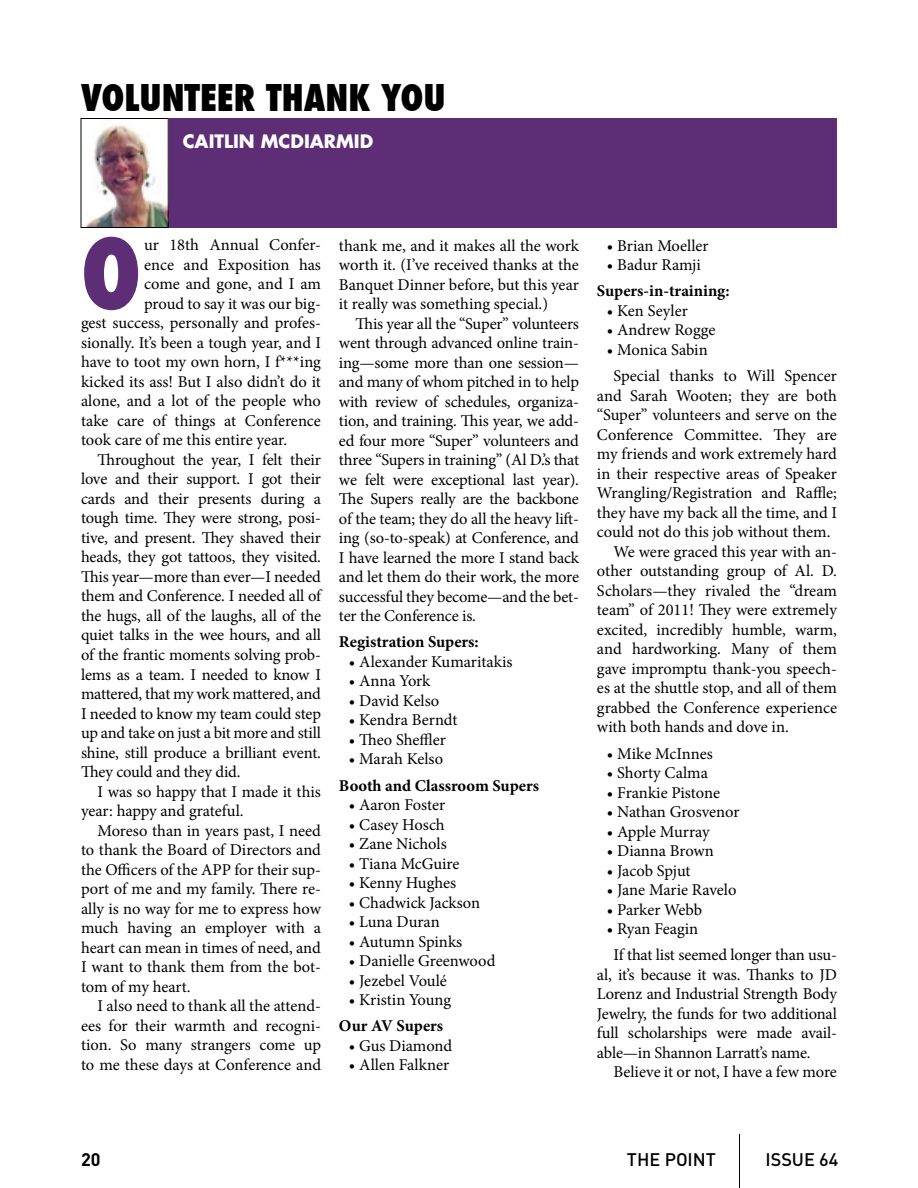
<style>
.page{position:relative;width:918px;height:1188px;background:#fff}
.page>*{position:absolute;margin:0;border:0;box-sizing:border-box;transform-origin:0 0}
.t1{font:800 condensed 94.05px "Futura";color:#5d2d75}
.t2{font:800 condensed 36px "Futura";color:#000}
.t3{font:700 18px "Futura";color:#fff}
.t4{font:500 18px "DIN";color:#000}
.t5{font:700 18px "DIN";color:#000}
.t6{font:16.5px/19.5px "Minion Pro";letter-spacing:-.005em;color:#000;text-align:justify}
.t7{font:700 16.5px "Minion Pro";color:#000}
</style>
<div class="page">
<hr style="left:739px;top:1134px;width:1px;height:54px;background:#000">
<div style="left:81px;top:118px;width:756px;height:110px;background:#5d2d75"></div>
<img style="left:83px;top:120px;width:83px;height:106px">
<div style="left:81px;top:118px;width:87px;height:110px;border:1px solid #000"></div>
<h2 class="t2" style="left:81px;top:73px;width:366px">VOLUNTEER THANK YOU</h2>
<p class="t3" style="left:183px;top:128px;width:94px">CAITLIN MCD</p>
<p class="t3" style="left:304px;top:128px;width:71px">IARMID</p>
<h1 class="t1" style="left:81px;top:210px;width:55px">O</h1>
<p class="t6" style="left:144px;top:235px;width:178px">ur 18th Annual Confer-</p>
<p class="t6" style="left:144px;top:255px;width:178px">ence and Exposition has</p>
<p class="t6" style="left:144px;top:275px;width:178px">come and gone, and I am</p>
<p class="t6" style="left:144px;top:294px;width:178px">proud to say it was our big-</p>
<p class="t6" style="left:81px;top:314px;width:241px">gest success, personally and profes-</p>
<p class="t6" style="left:81px;top:333px;width:242px">sionally. It’s been a tough year, and I</p>
<p class="t6" style="left:81px;top:353px;width:242px">have to toot my own horn, I f***ing</p>
<p class="t6" style="left:81px;top:372px;width:241px">kicked its ass! But I also didn’t do it</p>
<p class="t6" style="left:81px;top:392px;width:242px">alone, and a lot of the people who</p>
<p class="t6" style="left:81px;top:411px;width:241px">take care of things at Conference</p>
<p class="t6" style="left:81px;top:431px;width:208px">took care of me this entire year.</p>
<p class="t6" style="left:98px;top:450px;width:225px">Throughout the year, I felt their</p>
<p class="t6" style="left:81px;top:470px;width:242px">love and their support. I got their</p>
<p class="t6" style="left:81px;top:489px;width:241px">cards and their presents during a</p>
<p class="t6" style="left:81px;top:509px;width:242px">tough time. They were strong, posi-</p>
<p class="t6" style="left:81px;top:528px;width:242px">tive, and present. They shaved their</p>
<p class="t6" style="left:81px;top:548px;width:242px">heads, they got tattoos, they visited.</p>
<p class="t6" style="left:81px;top:567px;width:241px">This year—more than ever—I needed</p>
<p class="t6" style="left:81px;top:587px;width:242px">them and Conference. I needed all of</p>
<p class="t6" style="left:81px;top:606px;width:242px">the hugs, all of the laughs, all of the</p>
<p class="t6" style="left:81px;top:626px;width:241px">quiet talks in the wee hours, and all</p>
<p class="t6" style="left:81px;top:645px;width:241px">of the frantic moments solving prob-</p>
<p class="t6" style="left:81px;top:665px;width:241px">lems as a team. I needed to know I</p>
<p class="t6" style="left:81px;top:684px;width:242px">mattered, that my work mattered, and</p>
<p class="t6" style="left:81px;top:704px;width:241px">I needed to know my team could step</p>
<p class="t6" style="left:81px;top:723px;width:242px">up and take on just a bit more and still</p>
<p class="t6" style="left:81px;top:743px;width:241px">shine, still produce a brilliant event.</p>
<p class="t6" style="left:81px;top:762px;width:161px">They could and they did.</p>
<p class="t6" style="left:98px;top:782px;width:225px">I was so happy that I made it this</p>
<p class="t6" style="left:81px;top:801px;width:164px">year: happy and grateful.</p>
<p class="t6" style="left:98px;top:821px;width:225px">Moreso than in years past, I need</p>
<p class="t6" style="left:81px;top:840px;width:242px">to thank the Board of Directors and</p>
<p class="t6" style="left:81px;top:860px;width:242px">the Officers of the APP for their sup-</p>
<p class="t6" style="left:81px;top:879px;width:241px">port of me and my family. There re-</p>
<p class="t6" style="left:81px;top:899px;width:242px">ally is no way for me to express how</p>
<p class="t6" style="left:81px;top:918px;width:242px">much having an employer with a</p>
<p class="t6" style="left:81px;top:938px;width:241px">heart can mean in times of need, and</p>
<p class="t6" style="left:81px;top:957px;width:242px">I want to thank them from the bot-</p>
<p class="t6" style="left:81px;top:977px;width:111px">tom of my heart.</p>
<p class="t6" style="left:98px;top:996px;width:225px">I also need to thank all the attend-</p>
<p class="t6" style="left:81px;top:1016px;width:242px">ees for their warmth and recogni-</p>
<p class="t6" style="left:81px;top:1035px;width:242px">tion. So many strangers come up</p>
<p class="t6" style="left:81px;top:1055px;width:242px">to me these days at Conference and</p>
<p class="t6" style="left:339px;top:236px;width:242px">thank me, and it makes all the work worth it. (I’ve received thanks at the Banquet Dinner before, but this year it really was something special.)</p>
<p class="t6" style="left:339px;top:314px;width:242px;text-indent:17px">This year all the “Super” volunteers went through advanced online train&shy;ing—some more than one session— and many of whom pitched in to help with review of schedules, organiza&shy;tion, and training. This year, we add&shy;ed four more “Super” volunteers and three “Supers in training” (Al D.’s that we felt were exceptional last year).<br>The Supers really are the backbone of the team; they do all the heavy lift&shy;ing (so-to-speak) at Conference, and I have learned the more I stand back and let them do their work, the more successful they become—and the bet&shy;ter the Conference is.</p>
<p class="t7" style="left:339px;top:630px;width:141px">Registration Supers:</p>
<p class="t6" style="left:349px;top:652px;width:165px">• Alexander Kumaritakis</p>
<p class="t6" style="left:349px;top:671px;width:83px">• Anna York</p>
<p class="t6" style="left:349px;top:691px;width:92px">• David Kelso</p>
<p class="t6" style="left:349px;top:710px;width:110px">• Kendra Berndt</p>
<p class="t6" style="left:349px;top:730px;width:99px">• Theo Sheffler</p>
<p class="t6" style="left:349px;top:749px;width:96px">• Marah Kelso</p>
<p class="t7" style="left:339px;top:774px;width:202px">Booth and Classroom Supers</p>
<p class="t6" style="left:349px;top:795px;width:98px">• Aaron Foster</p>
<p class="t6" style="left:349px;top:815px;width:98px">• Casey Hosch</p>
<p class="t6" style="left:349px;top:834px;width:100px">• Zane Nichols</p>
<p class="t6" style="left:349px;top:854px;width:112px">• Tiana McGuire</p>
<p class="t6" style="left:349px;top:873px;width:109px">• Kenny Hughes</p>
<p class="t6" style="left:349px;top:893px;width:133px">• Chadwick Jackson</p>
<p class="t6" style="left:349px;top:912px;width:92px">• Luna Duran</p>
<p class="t6" style="left:349px;top:932px;width:115px">• Autumn Spinks</p>
<p class="t6" style="left:349px;top:951px;width:148px">• Danielle Greenwood</p>
<p class="t6" style="left:349px;top:971px;width:100px">• Jezebel Voulé</p>
<p class="t6" style="left:349px;top:990px;width:104px">• Kristin Young</p>
<p class="t7" style="left:339px;top:1015px;width:106px">Our AV Supers</p>
<p class="t6" style="left:349px;top:1036px;width:105px">• Gus Diamond</p>
<p class="t6" style="left:349px;top:1055px;width:102px">• Allen Falkner</p>
<p class="t6" style="left:607px;top:236px;width:104px">• Brian Moeller</p>
<p class="t6" style="left:607px;top:255px;width:96px">• Badur Ramji</p>
<p class="t7" style="left:597px;top:280px;width:134px">Supers-in-training:</p>
<p class="t6" style="left:607px;top:301px;width:83px">• Ken Seyler</p>
<p class="t6" style="left:607px;top:321px;width:110px">• Andrew Rogge</p>
<p class="t6" style="left:613px;top:337px;width:225px;line-height:26.2px;text-indent:-7px">• Monica Sabin<br>Special thanks to Will Spencer</p>
<p class="t6" style="left:597px;top:386px;width:242px">and Sarah Wooten; they are both</p>
<p class="t6" style="left:597px;top:405px;width:241px">“Super” volunteers and serve on the</p>
<p class="t6" style="left:597px;top:425px;width:241px">Conference Committee. They are</p>
<p class="t6" style="left:597px;top:444px;width:241px">my friends and work extremely hard</p>
<p class="t6" style="left:597px;top:464px;width:242px">in their respective areas of Speaker</p>
<p class="t6" style="left:597px;top:483px;width:242px">Wrangling/Registration and Raffle;</p>
<p class="t6" style="left:597px;top:503px;width:242px">they have my back all the time, and I</p>
<p class="t6" style="left:597px;top:522px;width:235px">could not do this job without them.</p>
<p class="t6" style="left:613px;top:542px;width:225px">We were graced this year with an-</p>
<p class="t6" style="left:597px;top:561px;width:242px">other outstanding group of Al. D.</p>
<p class="t6" style="left:597px;top:581px;width:242px">Scholars—they rivaled the “dream</p>
<p class="t6" style="left:597px;top:600px;width:241px">team” of 2011! They were extremely</p>
<p class="t6" style="left:597px;top:620px;width:241px">excited, incredibly humble, warm,</p>
<p class="t6" style="left:597px;top:639px;width:242px">and hardworking. Many of them</p>
<p class="t6" style="left:597px;top:659px;width:241px">gave impromptu thank-you speech-</p>
<p class="t6" style="left:597px;top:678px;width:242px">es at the shuttle stop, and all of them</p>
<p class="t6" style="left:597px;top:698px;width:242px">grabbed the Conference experience</p>
<p class="t6" style="left:597px;top:717px;width:193px">with both hands and dove in.</p>
<p class="t6" style="left:607px;top:744px;width:108px">• Mike McInnes</p>
<p class="t6" style="left:607px;top:763px;width:103px">• Shorty Calma</p>
<p class="t6" style="left:607px;top:783px;width:115px">• Frankie Pistone</p>
<p class="t6" style="left:607px;top:802px;width:134px">• Nathan Grosvenor</p>
<p class="t6" style="left:607px;top:822px;width:104px">• Apple Murray</p>
<p class="t6" style="left:607px;top:841px;width:109px">• Dianna Brown</p>
<p class="t6" style="left:607px;top:861px;width:85px">• Jacob Spjut</p>
<p class="t6" style="left:607px;top:880px;width:131px">• Jane Marie Ravelo</p>
<p class="t6" style="left:607px;top:900px;width:97px">• Parker Webb</p>
<p class="t6" style="left:613px;top:916px;width:225px;line-height:26.2px;text-indent:-7px">• Ryan Feagin<br>If that list seemed longer than usu-</p>
<p class="t6" style="left:597px;top:965px;width:242px">al, it’s because it was. Thanks to JD Lorenz and Industrial Strength Body Jewelry, the funds for two additional full scholarships were made avail&shy;able—in Shannon Larratt’s name.</p>
<p class="t6" style="left:613px;top:1062px;width:225px">Believe it or not, I have a few more</p>
<p class="t5" style="left:81px;top:1147px;width:21px">20</p>
<p class="t4" style="left:627px;top:1148px;width:91px">THE POINT</p>
<p class="t4" style="left:766px;top:1148px;width:74px">ISSUE 64</p>
</div>
